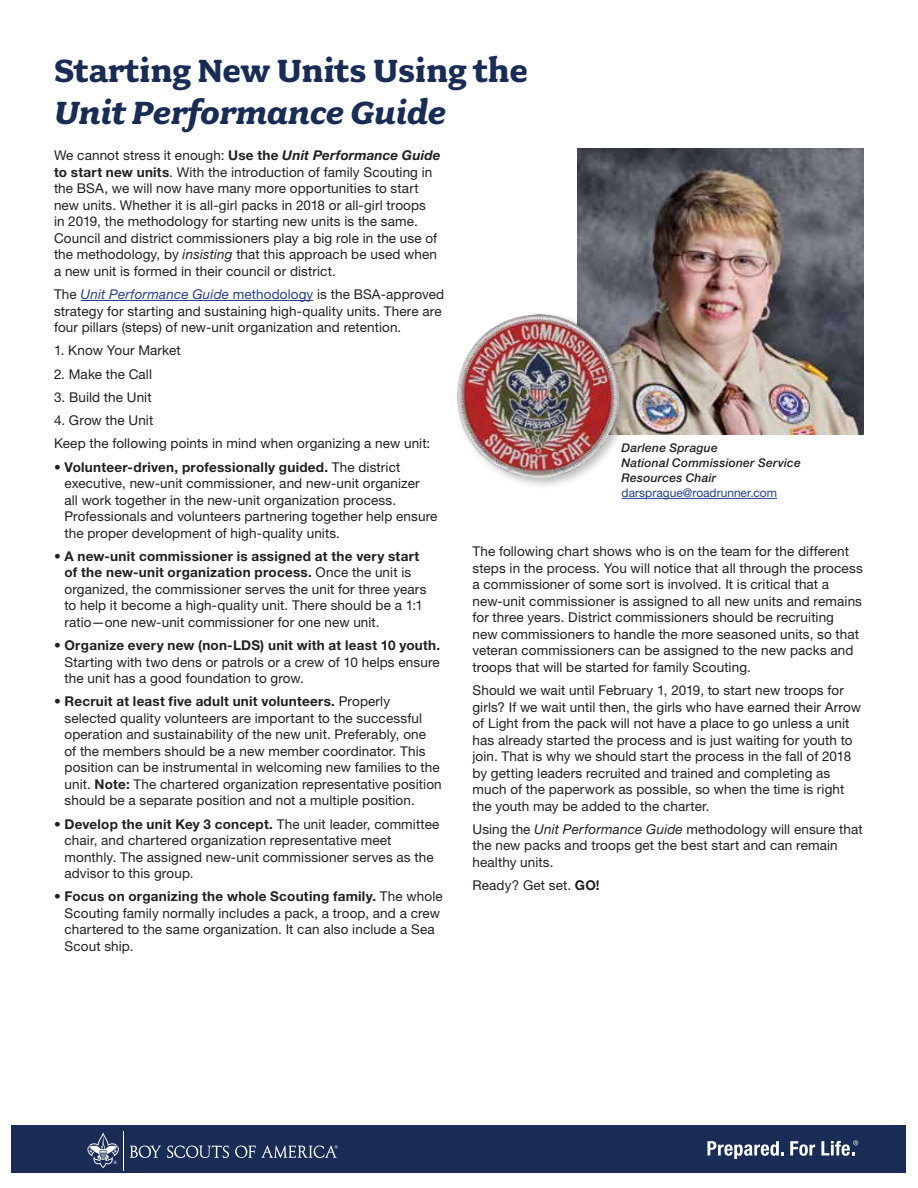
<style>
.page{position:relative;width:918px;height:1188px;background:#fff}
.page>*{position:absolute;margin:0;border:0;box-sizing:border-box;transform-origin:0 0}
.t1{font:700 36px "Fairplex Wide";letter-spacing:-.01em;color:#182c56}
.t2{font:italic 700 36px "Fairplex Wide";letter-spacing:-.01em;color:#182c56}
.t3{font:13.5px/16.5px "Helvetica Neue LT Std";letter-spacing:.01em;color:#231f20}
.t4{font:italic 500 12px/15px "Helvetica Neue LT Std";letter-spacing:.02em;color:#231f20}
.t5{font:12px "Helvetica Neue LT Std";color:#25408f}
.s1{font-weight:700}
.s2{font-weight:700;font-style:italic}
.s3{font-style:italic}
.s4{font-style:italic;color:#25408f}
.s5{color:#25408f}
</style>
<div class="page">
<div style="left:12px;top:1126px;width:894px;height:47px;background:#182c56"></div>
<svg style="left:87px;top:1133px;width:32px;height:35px"></svg>
<hr style="left:123px;top:1131px;width:1px;height:40px;background:#fff">
<svg style="left:130px;top:1146px;width:31px;height:12px"></svg>
<svg style="left:167px;top:1146px;width:62px;height:12px"></svg>
<svg style="left:235px;top:1146px;width:21px;height:12px"></svg>
<svg style="left:262px;top:1145px;width:76px;height:13px"></svg>
<svg style="left:707px;top:1141px;width:77px;height:18px"></svg>
<svg style="left:790px;top:1141px;width:25px;height:15px"></svg>
<svg style="left:821px;top:1140px;width:37px;height:16px"></svg>
<hr style="left:81px;top:300px;width:232px;height:1px;background:#25408f">
<img style="left:578px;top:148px;width:286px;height:287px">
<hr style="left:622px;top:498px;width:155px;height:1px;background:#25408f">
<div style="left:454px;top:311px;width:177px;height:179px;background:#231f20;opacity:.3"></div>
<img style="left:458px;top:314px;width:161px;height:163px">
<h1 class="t1" style="left:54px;top:50px;width:476px">Starting New Units Using the</h1>
<h1 class="t2" style="left:54px;top:92px;width:393px">Unit Performance Guide</h1>
<p class="t3" style="left:54px;top:147px;width:388px">We cannot stress it enough: <span class="s1">Use the</span> <span class="s2">Unit Performance Guide </span><span class="s1">to start new units</span>. With the introduction of family Scouting in the BSA, we will now have many more opportunities to start new units. Whether it is all-girl packs in 2018 or all-girl troops<br>in 2019, the methodology for starting new units is the same.<br>Council and district commissioners play a big role in the use of the methodology, by <span class="s3">insisting</span> that this approach be used when a new unit is formed in their council or district.</p>
<p class="t3" style="left:54px;top:286px;width:392px">The <span class="s4">Unit Performance Guide</span> <span class="s5">methodology</span> is the BSA-approved strategy for starting and sustaining high-quality units. There are four pillars (steps) of new-unit organization and retention.</p>
<p class="t3" style="left:54px;top:342px;width:128px">1. Know Your Market</p>
<p class="t3" style="left:54px;top:365px;width:100px">2. Make the Call</p>
<p class="t3" style="left:54px;top:389px;width:99px">3. Build the Unit</p>
<p class="t3" style="left:54px;top:409px;width:378px;line-height:23.2px">4. Grow the Unit<br>Keep the following points in mind when organizing a new unit:</p>
<p class="t3" style="left:65px;top:458px;width:375px;text-indent:-11px">• <span class="s1">Volunteer-driven, professionally guided.</span> The district executive, new-unit commissioner, and new-unit organizer<br>all work together in the new-unit organization process.<br>Professionals and volunteers partnering together help ensure the proper development of high-quality units.</p>
<p class="t3" style="left:65px;top:548px;width:363px;text-indent:-11px">• <span class="s1">A new-unit commissioner is assigned at the very start of the new-unit organization process.</span> Once the unit is organized, the commissioner serves the unit for three years to help it become a high-quality unit. There should be a 1:1 ratio—one new-unit commissioner for one new unit.</p>
<p class="t3" style="left:65px;top:637px;width:377px;text-align:justify;text-indent:-11px">• <span class="s1">Organize every new (non-LDS) unit with at least 10 youth.<br></span>Starting with two dens or patrols or a crew of 10 helps ensure the unit has a good foundation to grow.</p>
<p class="t3" style="left:65px;top:693px;width:379px;text-indent:-11px">• <span class="s1">Recruit at least five adult unit volunteers.</span> Properly selected quality volunteers are important to the successful operation and sustainability of the new unit. Preferably, one<br>of the members should be a new member coordinator. This position can be instrumental in welcoming new families to the unit. <span class="s1">Note:</span> The chartered organization representative position should be a separate position and not a multiple position.</p>
<p class="t3" style="left:65px;top:815px;width:377px;text-indent:-11px">• <span class="s1">Develop the unit Key 3 concept.</span> The unit leader, committee chair, and chartered organization representative meet monthly. The assigned new-unit commissioner serves as the advisor to this group.</p>
<p class="t3" style="left:65px;top:888px;width:380px;text-indent:-11px">• <span class="s1">Focus on organizing the whole Scouting family.</span> The whole Scouting family normally includes a pack, a troop, and a crew chartered to the same organization. It can also include a Sea Scout ship.</p>
<p class="t4" style="left:622px;top:440px;width:181px">Darlene Sprague<br>National Commissioner Service<br>Resources Chair</p>
<p class="t5" style="left:622px;top:486px;width:157px">darsprague@roadrunner.com</p>
<p class="t3" style="left:472px;top:543px;width:392px">The following chart shows who is on the team for the different steps in the process. You will notice that all through the process a commissioner of some sort is involved. It is critical that a new-unit commissioner is assigned to all new units and remains for three years. District commissioners should be recruiting<br>new commissioners to handle the more seasoned units, so that veteran commissioners can be assigned to the new packs and troops that will be started for family Scouting.</p>
<p class="t3" style="left:472px;top:682px;width:390px">Should we wait until February 1, 2019, to start new troops for girls? If we wait until then, the girls who have earned their Arrow of Light from the pack will not have a place to go unless a unit has already started the process and is just waiting for youth to join. That is why we should start the process in the fall of 2018 by getting leaders recruited and trained and completing as much of the paperwork as possible, so when the time is right the youth may be added to the charter.</p>
<p class="t3" style="left:472px;top:821px;width:392px">Using the <span class="s3">Unit Performance Guide</span> methodology will ensure that the new packs and troops get the best start and can remain healthy units.</p>
<p class="t3" style="left:472px;top:877px;width:129px">Ready? Get set. <span class="s1">GO!</span></p>
</div>
